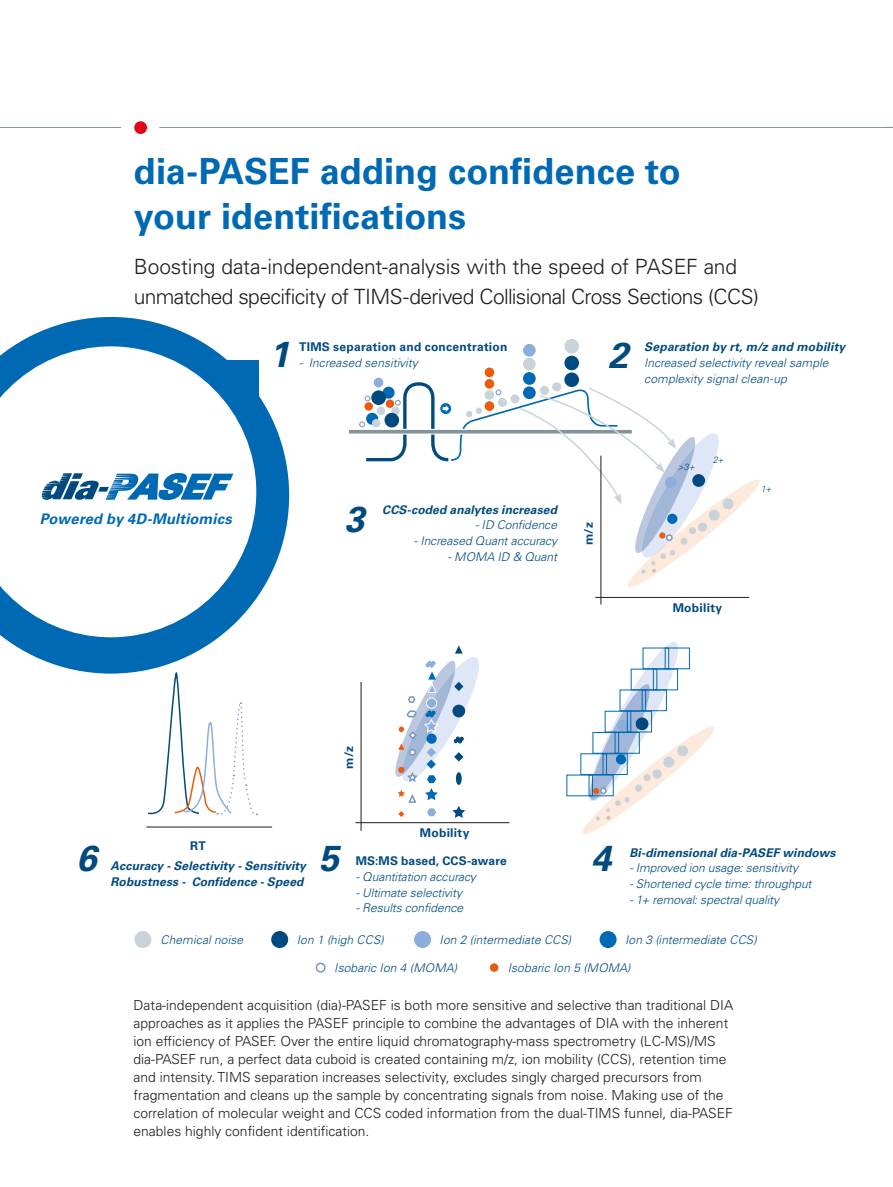
<style>
.page{position:relative;width:893px;height:1187px;background:#fff}
.page>*{position:absolute;margin:0;border:0;box-sizing:border-box;transform-origin:0 0}
.t1{font:700 36px/45px "Univers LT Std";color:#0069b4}
.t2{font:italic 700 36px "Univers LT Std";color:#004a7f}
.t3{font:300 21px/30px "Univers LT Std";letter-spacing:-.02em;color:#1d1d1b}
.t4{font:italic 700 14.7px "Univers LT Std";letter-spacing:.01em;color:#0069b4}
.t5{font:300 13.8px/18px "Univers LT Std";color:#1d1d1b}
.t6{font:italic 300 12px/15.8px "Univers LT Std";color:#004a7f}
.t7{font:italic 700 12px/15.8px "Univers LT Std";letter-spacing:.01em;color:#004a7f}
.t8{font:700 12px "Univers LT Std";letter-spacing:.02em;color:#004a7f}
.t9{font:italic 300 9px "Univers LT Std";color:#004a7f}
</style>
<div class="page">
<svg style="left:3px;top:317px;width:286px;height:356px"></svg>
<svg style="left:0;top:346px;width:256px;height:291px"></svg>
<hr style="left:0;top:127px;width:121px;height:1px;background:#83939c">
<div style="left:134px;top:121px;width:13px;height:13px;background:#e30614;border-radius:50%"></div>
<hr style="left:159px;top:127px;width:734px;height:1px;background:#83939c">
<svg style="left:42px;top:473px;width:191px;height:27px"></svg>
<div style="left:134px;top:930px;width:17px;height:17px;background:#c8d2d9;border-radius:50%"></div>
<div style="left:600px;top:930px;width:17px;height:17px;background:#0069b4;border-radius:50%"></div>
<div style="left:271px;top:930px;width:17px;height:17px;background:#004a7f;border-radius:50%"></div>
<div style="left:414px;top:930px;width:17px;height:17px;background:#8caedc;border-radius:50%"></div>
<div style="left:316px;top:962px;width:10px;height:10px;border:2px solid #7996bc;border-radius:50%"></div>
<div style="left:490px;top:963px;width:8px;height:8px;background:#ea5b0c;border-radius:50%"></div>
<div style="left:564px;top:339px;width:15px;height:14px;background:#c8d3da;border-radius:50%"></div>
<div style="left:564px;top:355px;width:15px;height:15px;background:#004a7f;border-radius:50%"></div>
<div style="left:564px;top:372px;width:15px;height:15px;background:#004a7f;border-radius:50%"></div>
<div style="left:523px;top:358px;width:13px;height:12px;background:#c8d3da;border-radius:50%"></div>
<div style="left:523px;top:344px;width:13px;height:12px;background:#8caedc;border-radius:50%"></div>
<div style="left:523px;top:372px;width:13px;height:13px;background:#0069b4;border-radius:50%"></div>
<div style="left:485px;top:367px;width:9px;height:10px;background:#ea5b0c;border-radius:50%"></div>
<svg style="left:374px;top:377px;width:9px;height:10px"></svg>
<svg style="left:349px;top:380px;width:411px;height:207px"></svg>
<svg style="left:579px;top:642px;width:136px;height:192px"></svg>
<div style="left:600px;top:787px;width:7px;height:7px;border:2px solid #7996bc;border-radius:50%"></div>
<div style="left:620px;top:689px;width:26px;height:22px;border:1px solid #0069b4"></div>
<div style="left:605px;top:710px;width:26px;height:22px;border:1px solid #0069b4"></div>
<div style="left:592px;top:732px;width:27px;height:21px;border:1px solid #0069b4"></div>
<div style="left:580px;top:753px;width:27px;height:21px;border:1px solid #0069b4"></div>
<div style="left:566px;top:774px;width:27px;height:22px;border:1px solid #0069b4"></div>
<div style="left:665px;top:647px;width:25px;height:22px;border:1px solid #0069b4"></div>
<div style="left:653px;top:668px;width:25px;height:22px;border:1px solid #0069b4"></div>
<div style="left:642px;top:689px;width:25px;height:22px;border:1px solid #0069b4"></div>
<div style="left:627px;top:710px;width:25px;height:22px;border:1px solid #0069b4"></div>
<div style="left:615px;top:732px;width:25px;height:21px;border:1px solid #0069b4"></div>
<div style="left:603px;top:753px;width:25px;height:21px;border:1px solid #0069b4"></div>
<div style="left:589px;top:774px;width:25px;height:22px;border:1px solid #0069b4"></div>
<div style="left:222px;top:360px;width:36px;height:36px;background:#0069b4"></div>
<hr style="left:600px;top:455px;width:1px;height:149px;background:#1d1d1b">
<hr style="left:595px;top:597px;width:154px;height:1px;background:#1d1d1b">
<svg style="left:395px;top:645px;width:84px;height:172px"></svg>
<hr style="left:361px;top:682px;width:1px;height:148px;background:#1d1d1b">
<hr style="left:355px;top:822px;width:154px;height:1px;background:#1d1d1b">
<svg style="left:147px;top:672px;width:110px;height:143px"></svg>
<hr style="left:146px;top:826px;width:126px;height:1px;background:#1d1d1b">
<h1 class="t1" style="left:134px;top:149px;width:548px">dia-PASEF adding confidence to your identifications</h1>
<h2 class="t3" style="left:134px;top:252px;width:627px">Boosting data-independent-analysis with the speed of PASEF and unmatched specificity of TIMS-derived Collisional Cross Sections (CCS)</h2>
<p class="t4" style="left:40px;top:510px;width:193px">Powered by 4D-Multiomics</p>
<p class="t8" style="left:299px;top:340px;width:210px">TIMS separation and concentration</p>
<p class="t6" style="left:299px;top:355px;width:120px">- Increased sensitivity</p>
<h1 class="t2" style="left:269px;top:333px;width:22px">1</h1>
<h1 class="t2" style="left:608px;top:334px;width:22px">2</h1>
<p class="t7" style="left:644px;top:339px;width:202px">Separation by rt, m/z and mobility</p>
<p class="t6" style="left:644px;top:355px;width:186px">Increased selectivity reveal sample complexity signal clean-up</p>
<h1 class="t2" style="left:344px;top:498px;width:22px">3</h1>
<p class="t7" style="left:382px;top:501px;width:176px">CCS-coded analytes increased</p>
<p class="t6" style="left:475px;top:517px;width:83px">- ID Confidence</p>
<p class="t6" style="left:414px;top:533px;width:145px">- Increased Quant accuracy</p>
<p class="t6" style="left:448px;top:548px;width:111px">- MOMA ID &amp; Quant</p>
<p class="t8" style="left:582px;top:545px;width:24px;rotate:-90deg">m/z</p>
<p class="t9" style="left:678px;top:462px;width:18px">&gt;3+</p>
<p class="t9" style="left:713px;top:454px;width:12px">2+</p>
<p class="t9" style="left:761px;top:483px;width:12px">1+</p>
<p class="t8" style="left:673px;top:600px;width:51px">Mobility</p>
<p class="t8" style="left:342px;top:768px;width:24px;rotate:-90deg">m/z</p>
<p class="t8" style="left:420px;top:825px;width:51px">Mobility</p>
<p class="t8" style="left:190px;top:838px;width:17px">RT</p>
<h1 class="t2" style="left:77px;top:836px;width:22px">6</h1>
<h1 class="t2" style="left:319px;top:836px;width:22px">5</h1>
<h1 class="t2" style="left:591px;top:836px;width:22px">4</h1>
<p class="t7" style="left:111px;top:858px;width:197px">Accuracy - Selectivity - Sensitivity<br>Robustness - Confidence - Speed</p>
<p class="t8" style="left:356px;top:853px;width:153px">MS:MS based, CCS-aware</p>
<p class="t6" style="left:356px;top:868px;width:122px">- Quantitation accuracy</p>
<p class="t6" style="left:356px;top:884px;width:108px">- Ultimate selectivity</p>
<p class="t6" style="left:356px;top:900px;width:109px">- Results confidence</p>
<p class="t7" style="left:629px;top:844px;width:208px">Bi-dimensional dia-PASEF windows</p>
<p class="t6" style="left:629px;top:860px;width:170px">- Improved ion usage: sensitivity</p>
<p class="t6" style="left:629px;top:876px;width:184px">- Shortened cycle time: throughput</p>
<p class="t6" style="left:629px;top:891px;width:151px">- 1+ removal: spectral quality</p>
<p class="t6" style="left:161px;top:931px;width:84px">Chemical noise</p>
<p class="t6" style="left:297px;top:931px;width:89px">Ion 1 (high CCS)</p>
<p class="t6" style="left:440px;top:931px;width:133px">Ion 2 (intermediate CCS)</p>
<p class="t6" style="left:334px;top:959px;width:124px">Isobaric Ion 4 (MOMA)</p>
<p class="t6" style="left:508px;top:959px;width:124px">Isobaric Ion 5 (MOMA)</p>
<p class="t6" style="left:625px;top:931px;width:133px">Ion 3 (intermediate CCS)</p>
<p class="t5" style="left:134px;top:995px;width:601px">Data-independent acquisition (dia)-PASEF is both more sensitive and selective than traditional DIA approaches as it applies the PASEF principle to combine the advantages of DIA with the inherent ion efficiency of PASEF. Over the entire liquid chromatography-mass spectrometry (LC-MS)/MS dia-PASEF run, a perfect data cuboid is created containing m/z, ion mobility (CCS), retention time and intensity. TIMS separation increases selectivity, excludes singly charged precursors from fragmentation and cleans up the sample by concentrating signals from noise. Making use of the correlation of molecular weight and CCS coded information from the dual-TIMS funnel, dia-PASEF enables highly confident identification.</p>
</div>
